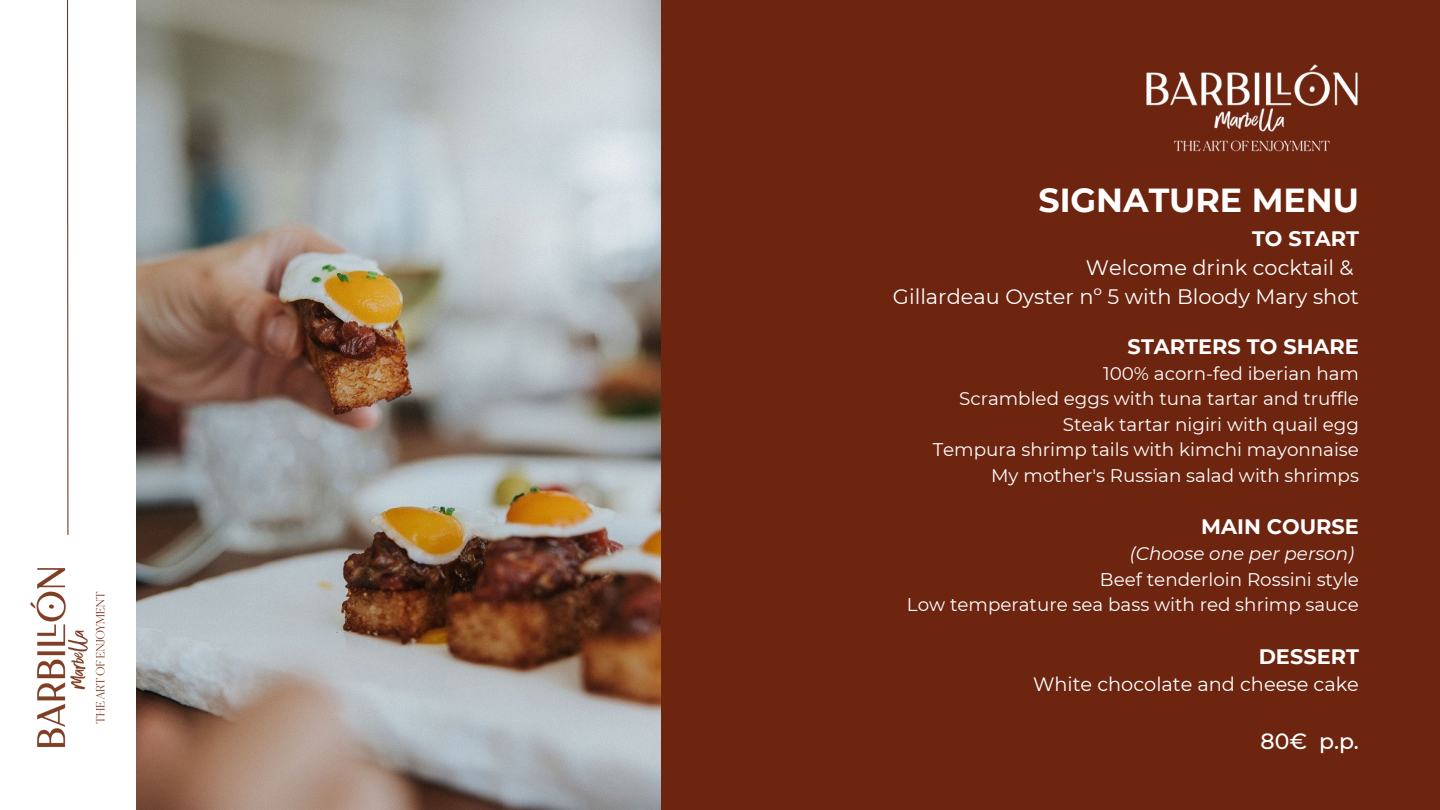
<style>
.page{position:relative;width:1440px;height:810px;background:#6d2510}
.page>*{position:absolute;margin:0;border:0;box-sizing:border-box;transform-origin:0 0}
.t1{font:700 33.3px "Montserrat";color:#fff}
.t2{font:500 22px "Montserrat";color:#fff}
.t3{font:20.9px/29.2px "Montserrat";color:#fff;text-align:right}
.t4{font:700 20.9px "Montserrat";color:#fff}
.t5{font:19.3px "Montserrat";color:#fff}
.t6{font:18.3px "Montserrat";color:#fff}
.t7{font:italic 18.3px "Montserrat";color:#fff}
.s1{font-weight:700}
</style>
<div class="page">
<img style="left:135px;top:0;width:525px;height:810px">
<img style="left:1146px;top:64px;width:212px;height:88px">
<div style="left:0;top:0;width:135px;height:810px;background:#fff"></div>
<svg style="left:67px;top:0;width:2px;height:535px"></svg>
<img style="left:30px;top:568px;width:75px;height:179px">
<p class="t1" style="left:1038px;top:180px;width:322px">SIGNATURE MENU</p>
<p class="t3" style="left:893px;top:224px;width:468px"><span class="s1">TO START<br></span>Welcome drink cocktail &amp;<br>Gillardeau Oyster nº 5 with Bloody Mary shot</p>
<p class="t4" style="left:1128px;top:334px;width:233px">STARTERS TO SHARE</p>
<p class="t6" style="left:1103px;top:362px;width:257px">100% acorn-fed iberian ham</p>
<h3 class="t6" style="left:959px;top:388px;width:401px">Scrambled eggs with tuna tartar and truffle</h3>
<h1 class="t6" style="left:1063px;top:413px;width:298px">Steak tartar nigiri with quail egg</h1>
<p class="t6" style="left:933px;top:439px;width:428px">Tempura shrimp tails with kimchi mayonnaise</p>
<p class="t6" style="left:991px;top:464px;width:369px">My mother's Russian salad with shrimps</p>
<h1 class="t4" style="left:1201px;top:514px;width:159px">MAIN COURSE</h1>
<p class="t7" style="left:1130px;top:543px;width:226px">(Choose one per person)</p>
<p class="t6" style="left:1100px;top:568px;width:261px">Beef tenderloin Rossini style</p>
<p class="t6" style="left:907px;top:594px;width:454px">Low temperature sea bass with red shrimp sauce</p>
<p class="t4" style="left:1259px;top:644px;width:102px">DESSERT</p>
<p class="t5" style="left:1033px;top:672px;width:327px">White chocolate and cheese cake</p>
<h2 class="t2" style="left:1261px;top:728px;width:100px">80€ p.p.</h2>
</div>
